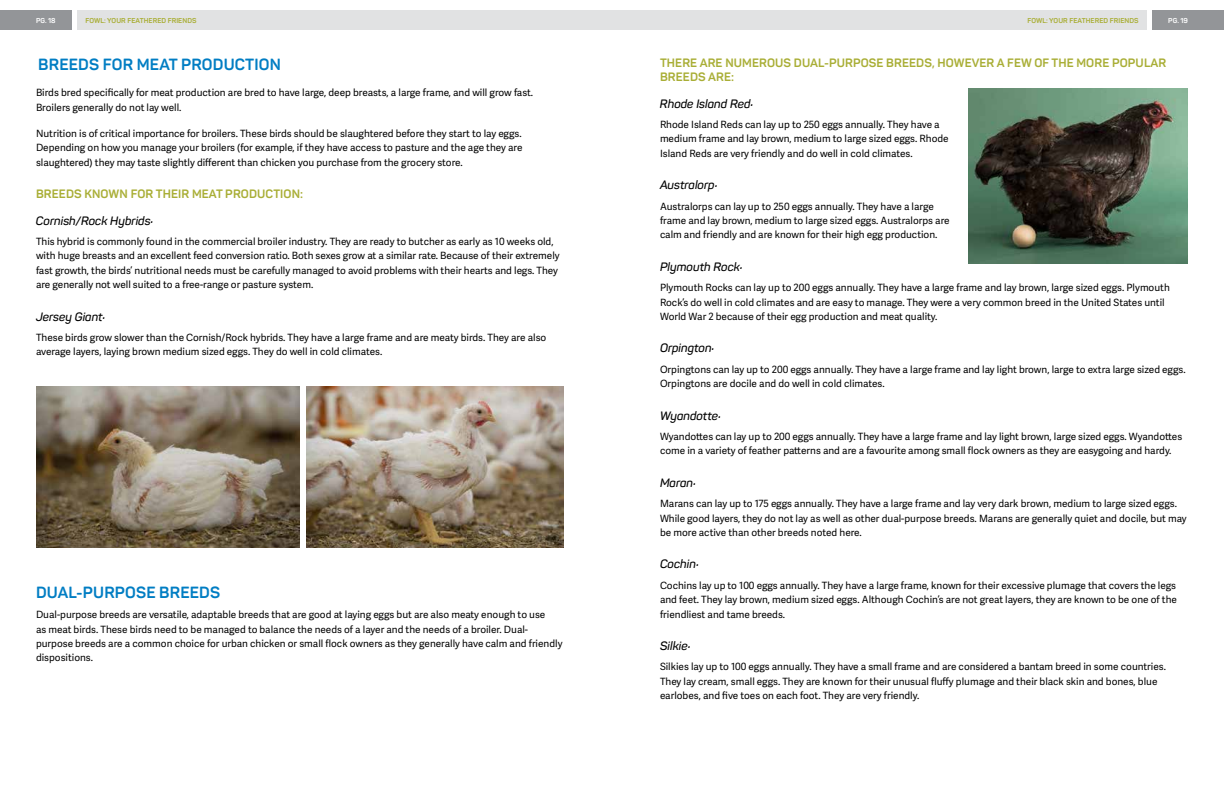
<style>
.page{position:relative;width:1224px;height:792px;background:#fff}
.page>*{position:absolute;margin:0;border:0;box-sizing:border-box;transform-origin:0 0}
.t1{font:700 16px "Panton";letter-spacing:.01em;color:#007dc3}
.t2{font:italic 600 12px "Panton";color:#000}
.t3{font:700 12px/14.4px "Panton";letter-spacing:.01em;color:#a9ae36}
.t4{font:10px/14.4px "Adelle Sans";color:#000}
.t5{font:700 7px "Panton";letter-spacing:.01em;color:#a9ae36}
.t6{font:700 7px "Panton";letter-spacing:.005em;color:#fff}
</style>
<div class="page">
<div style="left:612px;top:11px;width:535px;height:19px;background:#e1e2e3"></div>
<div style="left:1153px;top:11px;width:71px;height:19px;background:#939598"></div>
<div style="left:77px;top:11px;width:535px;height:19px;background:#e1e2e3"></div>
<div style="left:0;top:11px;width:71px;height:19px;background:#939598"></div>
<img style="left:306px;top:386px;width:258px;height:162px">
<img style="left:36px;top:386px;width:264px;height:162px">
<img style="left:969px;top:88px;width:219px;height:175px">
<p class="t6" style="left:36px;top:16px;width:21px">PG. 18</p>
<p class="t5" style="left:85px;top:16px;width:113px">FOWL: YOUR FEATHERED FRIENDS</p>
<p class="t5" style="left:1027px;top:16px;width:113px">FOWL: YOUR FEATHERED FRIENDS</p>
<p class="t6" style="left:1168px;top:16px;width:21px">PG. 19</p>
<h1 class="t1" style="left:38px;top:54px;width:244px">BREEDS FOR MEAT PRODUCTION</h1>
<p class="t4" style="left:36px;top:85px;width:499px">Birds bred specifically for meat production are bred to have large, deep breasts, a large frame, and will grow fast.<br>Broilers generally do not lay well.</p>
<p class="t4" style="left:36px;top:126px;width:488px;text-align:justify">Nutrition is of critical importance for broilers. These birds should be slaughtered before they start to lay eggs.<br>Depending on how you manage your broilers (for example, if they have access to pasture and the age they are slaughtered) they may taste slightly different than chicken you purchase from the grocery store.</p>
<p class="t3" style="left:36px;top:187px;width:269px">BREEDS KNOWN FOR THEIR MEAT PRODUCTION:</p>
<p class="t2" style="left:36px;top:213px;width:119px">Cornish/Rock Hybrids:</p>
<p class="t4" style="left:36px;top:234px;width:525px">This hybrid is commonly found in the commercial broiler industry. They are ready to butcher as early as 10 weeks old, with huge breasts and an excellent feed conversion ratio. Both sexes grow at a similar rate. Because of their extremely fast growth, the birds’ nutritional needs must be carefully managed to avoid problems with their hearts and legs. They are generally not well suited to a free-range or pasture system.</p>
<p class="t2" style="left:36px;top:309px;width:71px">Jersey Giant:</p>
<p class="t4" style="left:36px;top:330px;width:512px">These birds grow slower than the Cornish/Rock hybrids. They have a large frame and are meaty birds. They are also average layers, laying brown medium sized eggs. They do well in cold climates.</p>
<p class="t3" style="left:660px;top:55px;width:508px">THERE ARE NUMEROUS DUAL-PURPOSE BREEDS, HOWEVER A FEW OF THE MORE POPULAR<br>BREEDS ARE:</p>
<p class="t2" style="left:660px;top:96px;width:95px">Rhode Island Red:</p>
<p class="t4" style="left:660px;top:117px;width:290px">Rhode Island Reds can lay up to 250 eggs annually. They have a medium frame and lay brown, medium to large sized eggs. Rhode<br>Island Reds are very friendly and do well in cold climates.</p>
<p class="t2" style="left:660px;top:178px;width:59px">Australorp:</p>
<p class="t4" style="left:660px;top:199px;width:291px">Australorps can lay up to 250 eggs annually. They have a large frame and lay brown, medium to large sized eggs. Australorps are calm and friendly and are known for their high egg production.</p>
<p class="t2" style="left:660px;top:259px;width:84px">Plymouth Rock:</p>
<p class="t4" style="left:660px;top:280px;width:511px">Plymouth Rocks can lay up to 200 eggs annually. They have a large frame and lay brown, large sized eggs. Plymouth<br>Rock’s do well in cold climates and are easy to manage. They were a very common breed in the United States until<br>World War 2 because of their egg production and meat quality.</p>
<p class="t2" style="left:660px;top:341px;width:56px">Orpington:</p>
<p class="t4" style="left:660px;top:362px;width:527px">Orpingtons can lay up to 200 eggs annually. They have a large frame and lay light brown, large to extra large sized eggs.<br>Orpingtons are docile and do well in cold climates.</p>
<p class="t2" style="left:660px;top:408px;width:62px">Wyandotte:</p>
<p class="t4" style="left:660px;top:429px;width:524px">Wyandottes can lay up to 200 eggs annually. They have a large frame and lay light brown, large sized eggs. Wyandottes come in a variety of feather patterns and are a favourite among small flock owners as they are easygoing and hardy.</p>
<p class="t2" style="left:660px;top:475px;width:37px">Maran:</p>
<p class="t4" style="left:660px;top:496px;width:528px">Marans can lay up to 175 eggs annually. They have a large frame and lay very dark brown, medium to large sized eggs.<br>While good layers, they do not lay as well as other dual-purpose breeds. Marans are generally quiet and docile, but may be more active than other breeds noted here.</p>
<p class="t2" style="left:660px;top:557px;width:40px">Cochin:</p>
<p class="t4" style="left:660px;top:578px;width:518px;text-align:justify">Cochins lay up to 100 eggs annually. They have a large frame, known for their excessive plumage that covers the legs and feet. They lay brown, medium sized eggs. Although Cochin’s are not great layers, they are known to be one of the friendliest and tame breeds.</p>
<p class="t2" style="left:660px;top:638px;width:32px">Silkie:</p>
<p class="t4" style="left:660px;top:659px;width:508px">Silkies lay up to 100 eggs annually. They have a small frame and are considered a bantam breed in some countries.<br>They lay cream, small eggs. They are known for their unusual fluffy plumage and their black skin and bones, blue earlobes, and five toes on each foot. They are very friendly.</p>
<h1 class="t1" style="left:36px;top:582px;width:186px">DUAL-PURPOSE BREEDS</h1>
<p class="t4" style="left:36px;top:607px;width:528px">Dual-purpose breeds are versatile, adaptable breeds that are good at laying eggs but are also meaty enough to use<br>as meat birds. These birds need to be managed to balance the needs of a layer and the needs of a broiler. Dual&shy;purpose breeds are a common choice for urban chicken or small flock owners as they generally have calm and friendly dispositions.</p>
</div>
